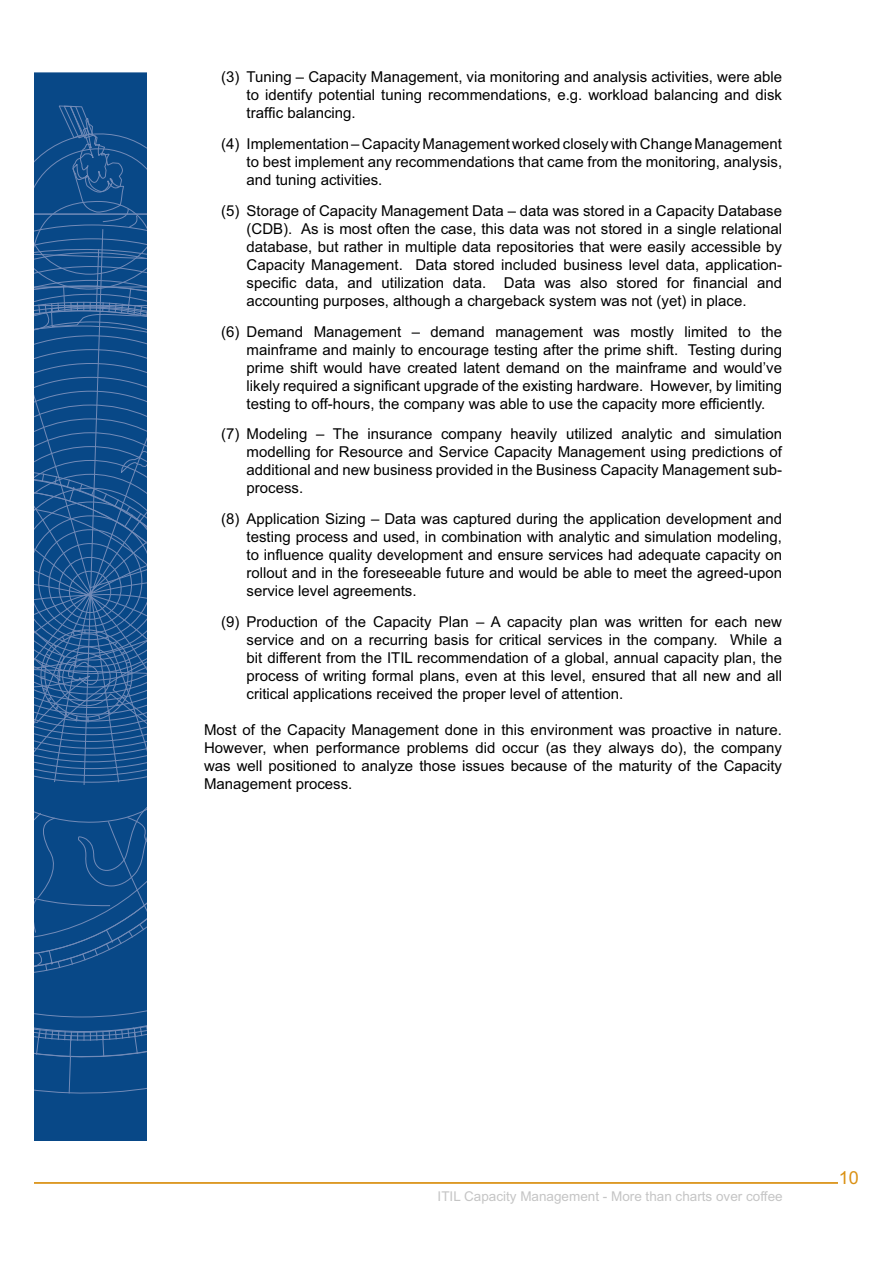
<style>
.page{position:relative;width:893px;height:1263px;background:#fff}
.page>*{position:absolute;margin:0;border:0;box-sizing:border-box;transform-origin:0 0}
.t1{font:18px "Arial";color:#da9114}
.t2{font:15px/18px "Arial";color:#000;text-align:justify}
.t3{font:13.5px "Arial";color:#c5c5c5}
</style>
<div class="page">
<hr style="left:34px;top:1182px;width:812px;height:2px;background:#da9114">
<div style="left:34px;top:72px;width:112px;height:1069px;background:#084887"></div>
<div style="left:34px;top:1064px;width:112px;height:37px;background:#084887"></div>
<svg style="left:34px;top:1006px;width:112px;height:26px;background:#0d4b89"></svg>
<svg style="left:34px;top:1027px;width:44px;height:67px;background:#15508d"></svg>
<svg style="left:84px;top:1025px;width:63px;height:33px;background:#1c5490"></svg>
<svg style="left:34px;top:105px;width:113px;height:901px;background:#17518e"></svg>
<div style="left:839px;top:1171px;width:20px;height:13px;background:#fff"></div>
<p class="t2" style="left:247px;top:70px;width:537px;text-indent:-25px">(3) Tuning – Capacity Management, via monitoring and analysis activities, were able to identify potential tuning recommendations, e.g. workload balancing and disk traffic balancing.</p>
<p class="t2" style="left:247px;top:136px;width:537px;text-indent:-25px">(4) Implementation – Capacity Management worked closely with Change Management to best implement any recommendations that came from the monitoring, analysis, and tuning activities.</p>
<p class="t2" style="left:247px;top:203px;width:537px;text-indent:-25px">(5) Storage of Capacity Management Data – data was stored in a Capacity Database (CDB). As is most often the case, this data was not stored in a single relational database, but rather in multiple data repositories that were easily accessible by Capacity Management. Data stored included business level data, application&shy;specific data, and utilization data. Data was also stored for financial and accounting purposes, although a chargeback system was not (yet) in place.</p>
<p class="t2" style="left:247px;top:324px;width:537px;text-indent:-25px">(6) Demand Management – demand management was mostly limited to the mainframe and mainly to encourage testing after the prime shift. Testing during prime shift would have created latent demand on the mainframe and would’ve likely required a significant upgrade of the existing hardware. However, by limiting testing to off-hours, the company was able to use the capacity more efficiently.</p>
<p class="t2" style="left:247px;top:427px;width:537px;text-indent:-25px">(7) Modeling – The insurance company heavily utilized analytic and simulation modelling for Resource and Service Capacity Management using predictions of additional and new business provided in the Business Capacity Management sub&shy;process.</p>
<p class="t2" style="left:247px;top:511px;width:537px;text-indent:-25px">(8) Application Sizing – Data was captured during the application development and testing process and used, in combination with analytic and simulation modeling, to influence quality development and ensure services had adequate capacity on rollout and in the foreseeable future and would be able to meet the agreed-upon service level agreements.</p>
<p class="t2" style="left:247px;top:614px;width:537px;text-indent:-25px">(9) Production of the Capacity Plan – A capacity plan was written for each new service and on a recurring basis for critical services in the company. While a bit different from the ITIL recommendation of a global, annual capacity plan, the process of writing formal plans, even at this level, ensured that all new and all critical applications received the proper level of attention.</p>
<p class="t2" style="left:204px;top:722px;width:580px">Most of the Capacity Management done in this environment was proactive in nature.<br>However, when performance problems did occur (as they always do), the company was well positioned to analyze those issues because of the maturity of the Capacity Management process.</p>
<p class="t3" style="left:438px;top:1191px;width:347px">ITIL Capacity Management - More than charts over coffee</p>
<p class="t1" style="left:839px;top:1171px;width:22px">10</p>
</div>
